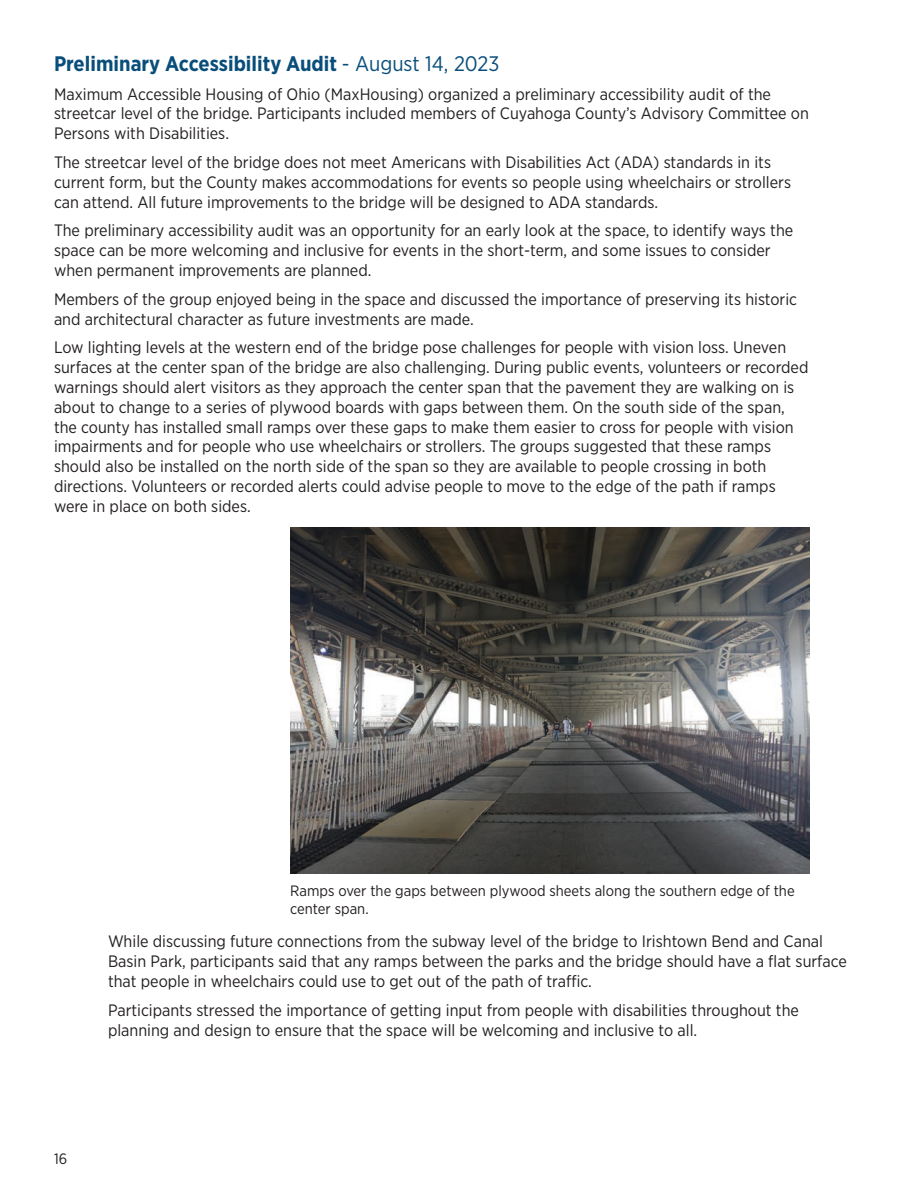
<style>
.page{position:relative;width:918px;height:1188px;background:#fff}
.page>*{position:absolute;margin:0;border:0;box-sizing:border-box;transform-origin:0 0}
.t1{font:700 21px "Gotham Narrow";color:#094e7b}
.t2{font:16.5px/19.8px "Gotham Narrow";color:#231f20}
.t3{font:15px/18px "Gotham Narrow";color:#231f20}
.s1{font-weight:400}
</style>
<div class="page">
<img style="left:290px;top:527px;width:520px;height:347px">
<h3 class="t1" style="left:54px;top:50px;width:447px">Preliminary Accessibility Audit <span class="s1">- August 14, 2023</span></h3>
<p class="t2" style="left:54px;top:84px;width:756px">Maximum Accessible Housing of Ohio (MaxHousing) organized a preliminary accessibility audit of the streetcar level of the bridge. Participants included members of Cuyahoga County’s Advisory Committee on<br>Persons with Disabilities.</p>
<p class="t2" style="left:54px;top:152px;width:739px">The streetcar level of the bridge does not meet Americans with Disabilities Act (ADA) standards in its current form, but the County makes accommodations for events so people using wheelchairs or strollers can attend. All future improvements to the bridge will be designed to ADA standards.</p>
<p class="t2" style="left:54px;top:220px;width:741px">The preliminary accessibility audit was an opportunity for an early look at the space, to identify ways the space can be more welcoming and inclusive for events in the short-term, and some issues to consider when permanent improvements are planned.</p>
<p class="t2" style="left:54px;top:289px;width:745px">Members of the group enjoyed being in the space and discussed the importance of preserving its historic and architectural character as future investments are made.</p>
<p class="t2" style="left:54px;top:337px;width:756px">Low lighting levels at the western end of the bridge pose challenges for people with vision loss. Uneven surfaces at the center span of the bridge are also challenging. During public events, volunteers or recorded warnings should alert visitors as they approach the center span that the pavement they are walking on is about to change to a series of plywood boards with gaps between them. On the south side of the span, the county has installed small ramps over these gaps to make them easier to cross for people with vision impairments and for people who use wheelchairs or strollers. The groups suggested that these ramps should also be installed on the north side of the span so they are available to people crossing in both directions. Volunteers or recorded alerts could advise people to move to the edge of the path if ramps were in place on both sides.</p>
<p class="t3" style="left:290px;top:881px;width:506px">Ramps over the gaps between plywood sheets along the southern edge of the center span.</p>
<p class="t2" style="left:108px;top:931px;width:740px">While discussing future connections from the subway level of the bridge to Irishtown Bend and Canal<br>Basin Park, participants said that any ramps between the parks and the bridge should have a fat surface that people in wheelchairs could use to get out of the path of trafc.</p>
<p class="t2" style="left:108px;top:1000px;width:693px">Participants stressed the importance of getting input from people with disabilities throughout the planning and design to ensure that the space will be welcoming and inclusive to all.</p>
<p class="t3" style="left:54px;top:1149px;width:15px">16</p>
</div>
